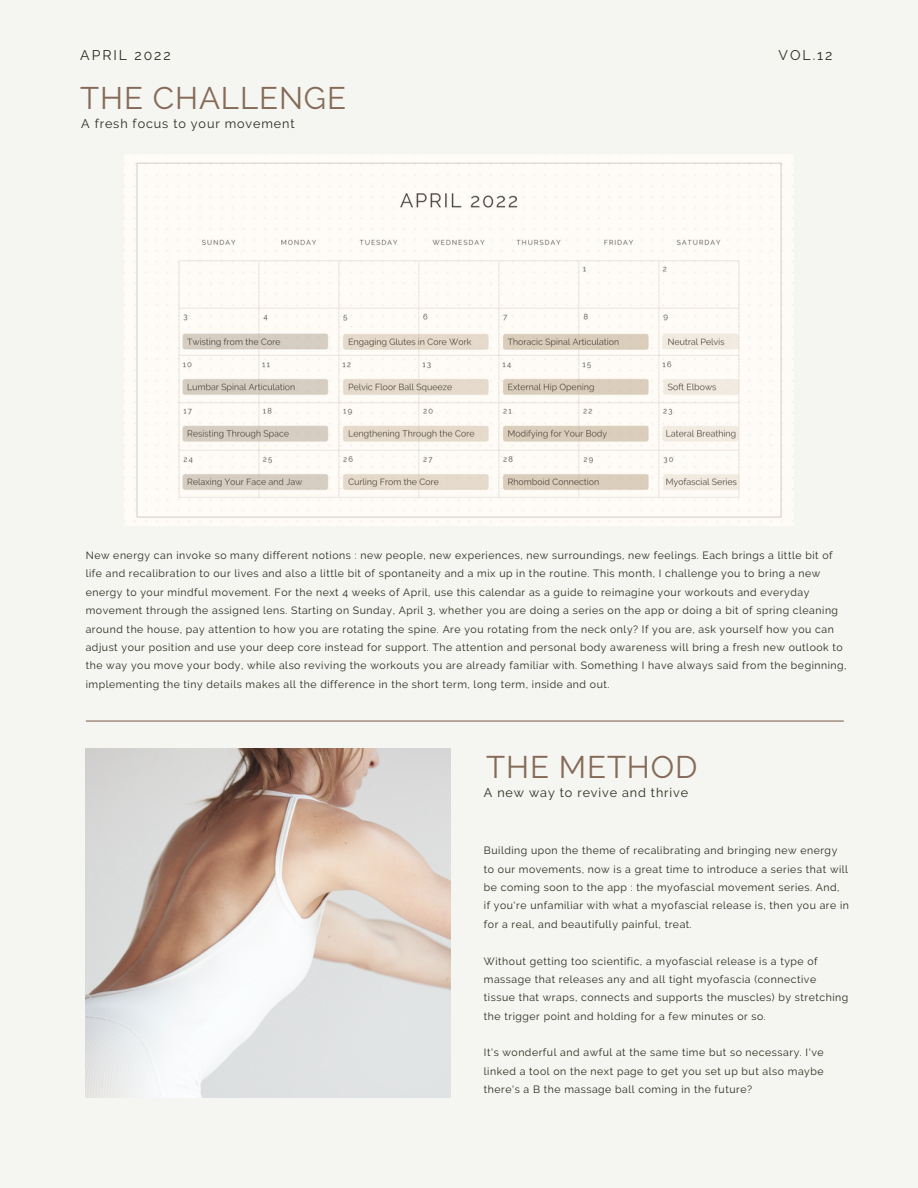
<style>
.page{position:relative;width:918px;height:1188px;background:#f5f5f1}
.page>*{position:absolute;margin:0;border:0;box-sizing:border-box;transform-origin:0 0}
.t1{font:31.2px "Raleway";letter-spacing:.03em;color:#856a57}
.t2{font:13.95px "Raleway";letter-spacing:.14em;color:#292b1d}
.t3{font:12.6px "Raleway";letter-spacing:.07em;color:#292b1d}
.t4{font:10.5px/18.5px "Raleway";letter-spacing:.05em;color:#292b1d}
</style>
<div class="page">
<img style="left:124px;top:162px;width:669px;height:360px">
<img style="left:86px;top:749px;width:364px;height:349px">
<hr style="left:86px;top:720px;width:757px;height:2px;background:#856a57">
<p class="t2" style="left:80px;top:47px;width:92px">APRIL 2022</p>
<p class="t2" style="left:779px;top:47px;width:55px">VOL.12</p>
<p class="t1" style="left:80px;top:80px;width:267px">THE CHALLENGE</p>
<p class="t3" style="left:81px;top:116px;width:215px">A fresh focus to your movement</p>
<p class="t4" style="left:86px;top:546px;width:762px">New energy can invoke so many different notions : new people, new experiences, new surroundings, new feelings. Each brings a little bit of life and recalibration to our lives and also a little bit of spontaneity and a mix up in the routine. This month, I challenge you to bring a new energy to your mindful movement. For the next 4 weeks of April, use this calendar as a guide to reimagine your workouts and everyday movement through the assigned lens. Starting on Sunday, April 3, whether you are doing a series on the app or doing a bit of spring cleaning around the house, pay attention to how you are rotating the spine. Are you rotating from the neck only? If you are, ask yourself how you can adjust your position and use your deep core instead for support. The attention and personal body awareness will bring a fresh new outlook to the way you move your body, while also reviving the workouts you are already familiar with. Something I have always said from the beginning, implementing the tiny details makes all the difference in the short term, long term, inside and out.</p>
<p class="t1" style="left:486px;top:749px;width:213px">THE METHOD</p>
<p class="t3" style="left:484px;top:785px;width:206px">A new way to revive and thrive</p>
<p class="t4" style="left:484px;top:841px;width:367px">Building upon the theme of recalibrating and bringing new energy to our movements, now is a great time to introduce a series that will be coming soon to the app : the myofascial movement series. And,<br>if you're unfamiliar with what a myofascial release is, then you are in for a real, and beautifully painful, treat.</p>
<p class="t4" style="left:484px;top:952px;width:366px">Without getting too scientific, a myofascial release is a type of massage that releases any and all tight myofascia (connective tissue that wraps, connects and supports the muscles) by stretching the trigger point and holding for a few minutes or so.</p>
<p class="t4" style="left:484px;top:1043px;width:341px;text-align:justify">It's wonderful and awful at the same time but so necessary. I've linked a tool on the next page to get you set up but also maybe there's a B the massage ball coming in the future?</p>
</div>
